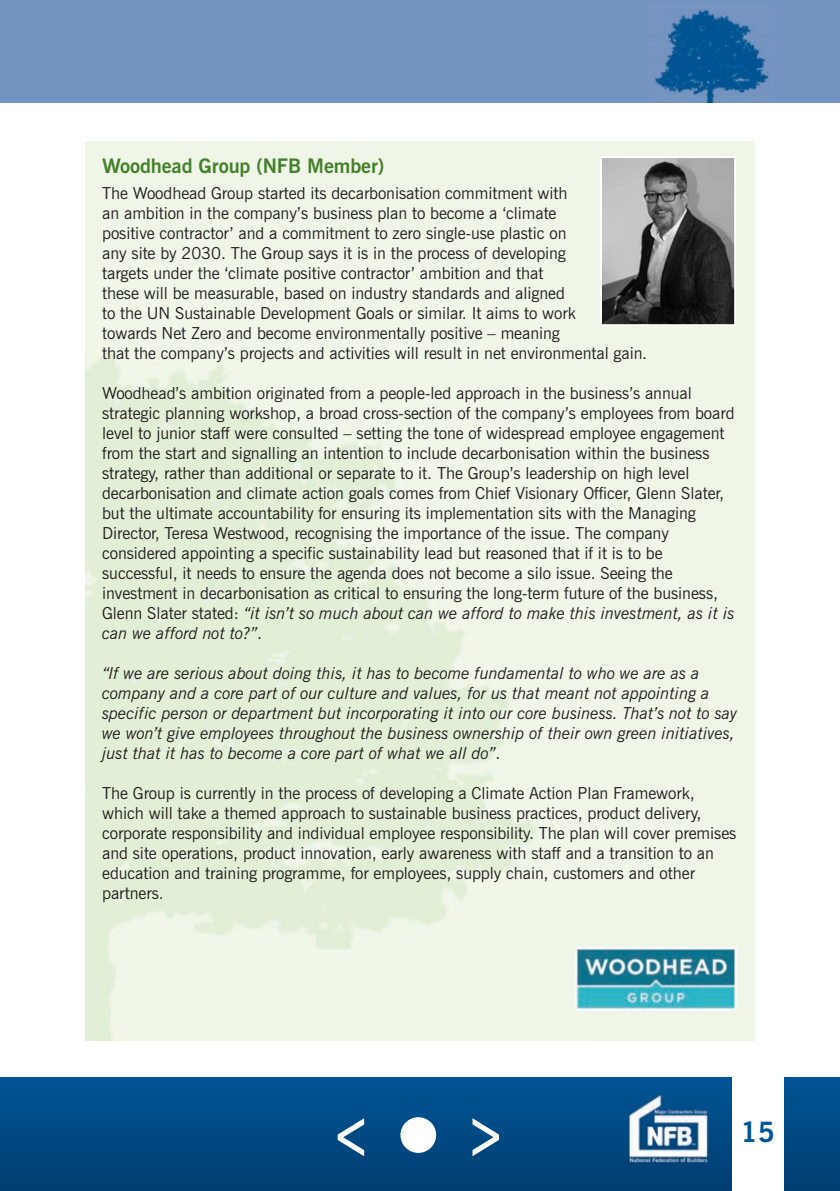
<style>
.page{position:relative;width:840px;height:1191px;background:#fff}
.page>*{position:absolute;margin:0;border:0;box-sizing:border-box;transform-origin:0 0}
.t1{font:700 28px "News Gothic BT";color:#005595}
.t2{font:700 20px "News Gothic BT";letter-spacing:-.005em;color:#45802a}
.t3{font:16.4px/20px "News Gothic BT";letter-spacing:-.005em;color:#231f20}
.t4{font:italic 16.4px/20px "News Gothic BT";letter-spacing:-.005em;color:#231f20}
.s1{font-style:italic}
.s2{font-style:normal}
</style>
<div class="page">
<div style="left:0;top:1077px;width:839px;height:114px;background:linear-gradient(to bottom,#015596,#013e72)"></div>
<div style="left:0;top:0;width:839px;height:102px;background:#7393c1"></div>
<div style="left:731px;top:1077px;width:51px;height:114px;background:#fff"></div>
<img style="left:626px;top:1093px;width:82px;height:72px">
<img style="left:648px;top:9px;width:121px;height:93px">
<svg style="left:472px;top:1118px;width:26px;height:38px"></svg>
<div style="left:400px;top:1117px;width:36px;height:35px;background:#fff;border-radius:50%"></div>
<svg style="left:337px;top:1118px;width:27px;height:38px"></svg>
<div style="left:85px;top:142px;width:669px;height:899px;background:#eff6e8"></div>
<img style="left:85px;top:352px;width:503px;height:689px">
<img style="left:602px;top:159px;width:130px;height:164px">
<div style="left:599px;top:156px;width:136px;height:170px;border:2px solid #fff"></div>
<img style="left:575px;top:948px;width:161px;height:62px">
<p class="t2" style="left:102px;top:159px;width:283px">Woodhead Group (NFB Member)</p>
<p class="t3" style="left:102px;top:185px;width:546px">The Woodhead Group started its decarbonisation commitment with<br>an ambition in the company’s business plan to become a ‘climate<br>positive contractor’ and a commitment to zero single-use plastic on<br>any site by 2030. The Group says it is in the process of developing<br>targets under the ‘climate positive contractor’ ambition and that<br>these will be measurable, based on industry standards and aligned<br>to the UN Sustainable Development Goals or similar. It aims to work<br>towards Net Zero and become environmentally positive – meaning<br>that the company’s projects and activities will result in net environmental gain.</p>
<p class="t3" style="left:102px;top:385px;width:633px">Woodhead’s ambition originated from a people-led approach in the business’s annual strategic planning workshop, a broad cross-section of the company’s employees from board level to junior staff were consulted – setting the tone of widespread employee engagement from the start and signalling an intention to include decarbonisation within the business strategy, rather than additional or separate to it. The Group’s leadership on high level decarbonisation and climate action goals comes from Chief Visionary Officer, Glenn Slater, but the ultimate accountability for ensuring its implementation sits with the Managing Director, Teresa Westwood, recognising the importance of the issue. The company considered appointing a specific sustainability lead but reasoned that if it is to be successful, it needs to ensure the agenda does not become a silo issue. Seeing the investment in decarbonisation as critical to ensuring the long-term future of the business, Glenn Slater stated: <span class="s1">“it isn’t so much about can we afford to make this investment, as it is can we afford not to?”</span>.</p>
<p class="t4" style="left:102px;top:663px;width:636px">“If we are serious about doing this, it has to become fundamental to who we are as a company and a core part of our culture and values, for us that meant not appointing a specific person or department but incorporating it into our core business. That’s not to say we won’t give employees throughout the business ownership of their own green initiatives, just that it has to become a core part of what we all do”<span class="s2">.</span></p>
<p class="t3" style="left:102px;top:785px;width:635px">The Group is currently in the process of developing a Climate Action Plan Framework, which will take a themed approach to sustainable business practices, product delivery, corporate responsibility and individual employee responsibility. The plan will cover premises and site operations, product innovation, early awareness with staff and a transition to an education and training programme, for employees, supply chain, customers and other partners.</p>
<h1 class="t1" style="left:740px;top:1121px;width:35px">15</h1>
</div>
